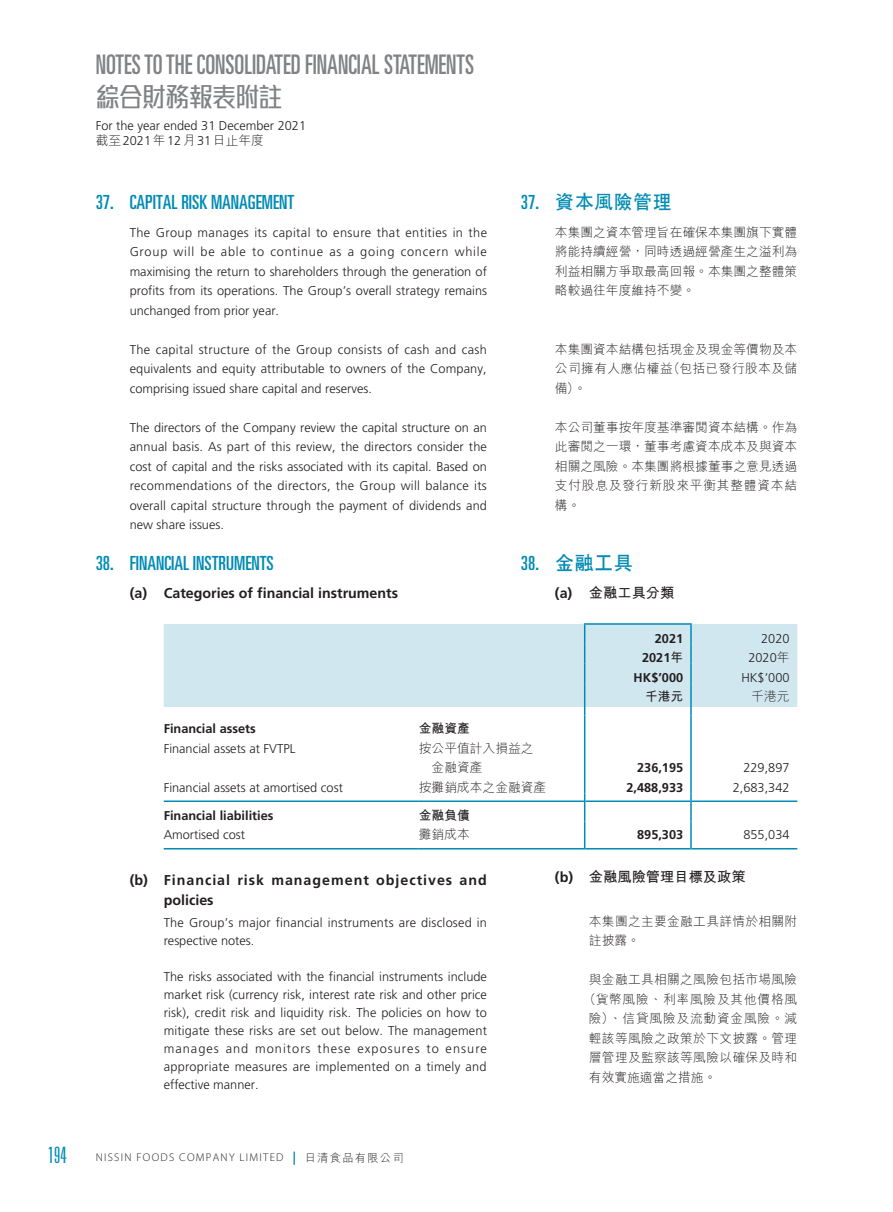
<style>
.page{position:relative;width:893px;height:1212px;background:#fff}
.page>*{position:absolute;margin:0;border:0;box-sizing:border-box;transform-origin:0 0}
.t1{font:ultra-condensed 27px "Univers LT Std";color:#808285;scale:.9 1}
.t2{font:500 26.7px "M Stiff Hei HK";letter-spacing:-.03em;color:#808285;scale:.9 1}
.t3{font:300 ultra-condensed 22.5px "Univers LT Std";color:#008bb4}
.t4{font:ultra-condensed 19.5px "Univers LT Std";color:#008bb4}
.t5{font:700 19.5px "C Hei 2 HK";color:#008bb4}
.t6{font:700 14.25px/19.5px "Frutiger LT Std";letter-spacing:.07em;color:#231f20}
.t7{font:700 14.25px "Frutiger LT Std";color:#231f20}
.t8{font:700 14.25px "M Hei HK";color:#231f20}
.t9{font:300 12.75px/19.5px "Frutiger LT Std";color:#231f20;text-align:justify}
.t10{font:300 12.75px/19.5px "M Hei HK";color:#231f20;text-align:justify}
.t11{font:700 12.75px "Frutiger LT Std";color:#231f20}
.t12{font:300 12.75px/19.5px "M Hei HK";letter-spacing:.025em;color:#231f20}
.t13{font:300 12.75px "M Hei HK";letter-spacing:.06em;color:#231f20}
.t14{font:700 12.75px "M Hei HK";color:#231f20}
.t15{font:300 11.25px "Myriad Pro";letter-spacing:.11em;color:#231f20}
.t16{font:300 11.25px "M Hei HK";letter-spacing:.11em;color:#231f20}
.s1{font-family:"Frutiger LT Std"}
.s2{font-family:"Univers LT Std";font-weight:400;font-stretch:ultra-condensed}
.s3{font-family:"M Hei HK"}
</style>
<div class="page">
<div style="left:164px;top:624px;width:633px;height:83px;background:#d1e7f0"></div>
<hr style="left:584px;top:623px;width:108px;height:2px;background:#008bb4">
<svg style="left:690px;top:625px;width:2px;height:19px"></svg>
<hr style="left:690px;top:644px;width:2px;height:20px;background:#008bb4">
<svg style="left:690px;top:664px;width:2px;height:19px"></svg>
<hr style="left:690px;top:683px;width:2px;height:24px;background:#008bb4">
<svg style="left:690px;top:707px;width:2px;height:8px"></svg>
<svg style="left:584px;top:625px;width:1px;height:110px"></svg>
<hr style="left:584px;top:735px;width:1px;height:39px;background:#008bb4">
<hr style="left:690px;top:715px;width:2px;height:20px;background:#008bb4">
<hr style="left:690px;top:735px;width:2px;height:39px;background:#008bb4">
<svg style="left:690px;top:774px;width:2px;height:47px"></svg>
<hr style="left:690px;top:821px;width:2px;height:20px;background:#008bb4">
<svg style="left:584px;top:774px;width:1px;height:75px"></svg>
<svg style="left:690px;top:841px;width:2px;height:8px"></svg>
<hr style="left:164px;top:800px;width:255px;height:2px;background:#008bb4">
<hr style="left:419px;top:800px;width:165px;height:2px;background:#008bb4">
<hr style="left:585px;top:800px;width:105px;height:2px;background:#008bb4">
<hr style="left:692px;top:800px;width:105px;height:2px;background:#008bb4">
<hr style="left:164px;top:848px;width:255px;height:1px;background:#008bb4">
<hr style="left:419px;top:848px;width:165px;height:1px;background:#008bb4">
<hr style="left:585px;top:848px;width:105px;height:1px;background:#008bb4">
<hr style="left:692px;top:848px;width:105px;height:1px;background:#008bb4">
<svg style="left:294px;top:1151px;width:1px;height:14px"></svg>
<h1 class="t1" style="left:96px;top:49px;width:422px">NOTES TO THE CONSOLIDATED FINANCIAL STATEMENTS</h1>
<h2 class="t2" style="left:96px;top:84px;width:209px">綜合財務報表附註</h2>
<p class="t9" style="left:96px;top:116px;width:212px">For the year ended 31 December 2021</p>
<p class="t10" style="left:96px;top:131px;width:170px">截至<span class="s1">2021</span>年<span class="s1">12</span>月<span class="s1">31</span>日止年度</p>
<h3 class="t4" style="left:96px;top:191px;width:200px">37. CAPITAL RISK MANAGEMENT</h3>
<p class="t9" style="left:130px;top:223px;width:359px">The Group manages its capital to ensure that entities in the Group will be able to continue as a going concern while maximising the return to shareholders through the generation of profits from its operations. The Group’s overall strategy remains unchanged from prior year.</p>
<p class="t9" style="left:130px;top:340px;width:359px">The capital structure of the Group consists of cash and cash equivalents and equity attributable to owners of the Company, comprising issued share capital and reserves.</p>
<p class="t9" style="left:130px;top:418px;width:359px">The directors of the Company review the capital structure on an annual basis. As part of this review, the directors consider the cost of capital and the risks associated with its capital. Based on recommendations of the directors, the Group will balance its overall capital structure through the payment of dividends and new share issues.</p>
<h3 class="t4" style="left:96px;top:552px;width:180px">38. FINANCIAL INSTRUMENTS</h3>
<p class="t7" style="left:130px;top:584px;width:270px">(a) Categories of financial instruments</p>
<h3 class="t5" style="left:521px;top:187px;width:153px"><span class="s2">37.</span> 資本風險管理</h3>
<p class="t10" style="left:555px;top:222px;width:244px">本集團之資本管理旨在確保本集團旗下實體將能持續經營，同時透過經營產生之溢利為利益相關方爭取最高回報。本集團之整體策略較過往年度維持不變。</p>
<p class="t10" style="left:555px;top:339px;width:244px">本集團資本結構包括現金及現金等價物及本公司擁有人應佔權益（包括已發行股本及儲備）。</p>
<p class="t10" style="left:555px;top:417px;width:244px">本公司董事按年度基準審閱資本結構。作為此審閱之一環，董事考慮資本成本及與資本相關之風險。本集團將根據董事之意見透過支付股息及發行新股來平衡其整體資本結構。</p>
<h3 class="t5" style="left:521px;top:548px;width:114px"><span class="s2">38.</span> 金融工具</h3>
<p class="t8" style="left:555px;top:582px;width:121px"><span class="s1">(a)</span> 金融工具分類</p>
<p class="t11" style="left:655px;top:631px;width:30px">2021</p>
<p class="t9" style="left:761px;top:629px;width:30px">2020</p>
<p class="t11" style="left:642px;top:650px;width:43px">2021<span class="s3">年</span></p>
<p class="t9" style="left:748px;top:648px;width:43px">2020<span class="s3">年</span></p>
<p class="t11" style="left:634px;top:670px;width:51px">HK$’000</p>
<p class="t9" style="left:741px;top:668px;width:50px">HK$’000</p>
<p class="t14" style="left:645px;top:687px;width:40px">千港元</p>
<p class="t10" style="left:751px;top:686px;width:40px">千港元</p>
<p class="t11" style="left:164px;top:721px;width:94px">Financial assets</p>
<p class="t14" style="left:419px;top:719px;width:52px">金融資產</p>
<p class="t9" style="left:164px;top:739px;width:133px">Financial assets at FVTPL</p>
<p class="t10" style="left:432px;top:738px;width:103px;text-indent:-13px">按公平值計入損益之金融資產</p>
<p class="t11" style="left:637px;top:760px;width:48px">236,195</p>
<p class="t9" style="left:743px;top:758px;width:48px">229,897</p>
<p class="t9" style="left:164px;top:778px;width:181px">Financial assets at amortised cost</p>
<p class="t10" style="left:419px;top:777px;width:129px">按攤銷成本之金融資產</p>
<p class="t11" style="left:626px;top:780px;width:58px">2,488,933</p>
<p class="t9" style="left:733px;top:778px;width:58px">2,683,342</p>
<p class="t11" style="left:164px;top:808px;width:111px">Financial liabilities</p>
<p class="t14" style="left:419px;top:806px;width:52px">金融負債</p>
<p class="t9" style="left:164px;top:825px;width:83px">Amortised cost</p>
<p class="t10" style="left:419px;top:824px;width:52px">攤銷成本</p>
<p class="t11" style="left:637px;top:827px;width:48px">895,303</p>
<p class="t9" style="left:743px;top:825px;width:48px">855,034</p>
<p class="t6" style="left:164px;top:871px;width:325px;text-indent:-34px">(b) Financial risk management objectives and policies</p>
<p class="t9" style="left:164px;top:914px;width:325px;line-height:18px">The Group’s major financial instruments are disclosed in respective notes.</p>
<p class="t9" style="left:164px;top:968px;width:325px;line-height:18px">The risks associated with the financial instruments include market risk (currency risk, interest rate risk and other price risk), credit risk and liquidity risk. The policies on how to mitigate these risks are set out below. The management manages and monitors these exposures to ensure appropriate measures are implemented on a timely and effective manner.</p>
<p class="t8" style="left:555px;top:867px;width:192px"><span class="s1">(b)</span> 金融風險管理目標及政策</p>
<p class="t12" style="left:589px;top:911px;width:210px">本集團之主要金融工具詳情於相關附註披露。</p>
<p class="t12" style="left:589px;top:969px;width:210px">與金融工具相關之風險包括市場風險</p>
<p class="t13" style="left:583px;top:990px;width:215px">（貨幣風險、利率風險及其他價格風</p>
<p class="t13" style="left:589px;top:1009px;width:210px">險）、信貸風險及流動資金風險。減</p>
<p class="t12" style="left:589px;top:1028px;width:210px">輕該等風險之政策於下文披露。管理</p>
<p class="t12" style="left:589px;top:1047px;width:210px">層管理及監察該等風險以確保及時和</p>
<p class="t10" style="left:589px;top:1067px;width:129px">有效實施適當之措施。</p>
<h3 class="t3" style="left:48px;top:1143px;width:20px">194</h3>
<p class="t15" style="left:96px;top:1150px;width:189px">NISSIN FOODS COMPANY LIMITED</p>
<p class="t16" style="left:305px;top:1149px;width:100px">日清食品有限公司</p>
</div>
